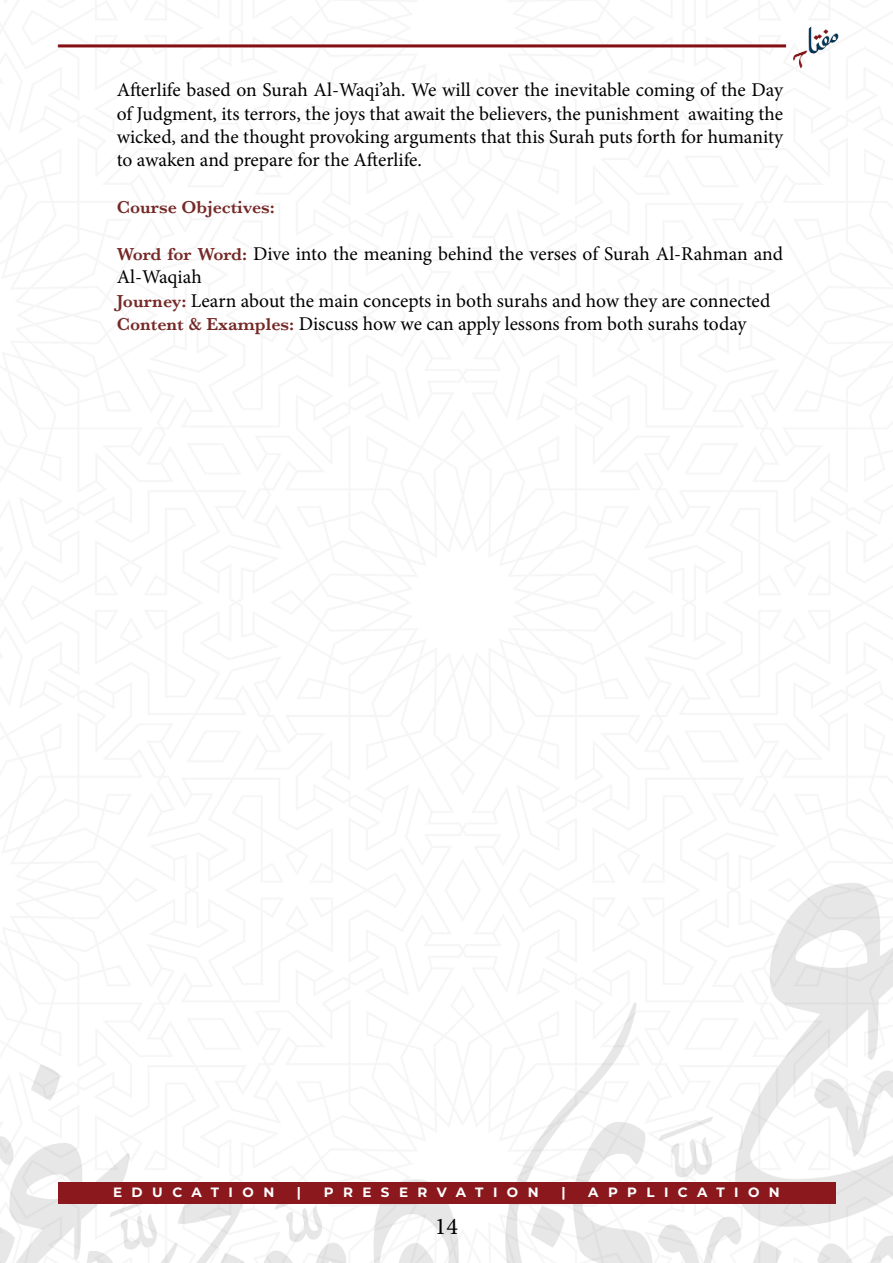
<style>
.page{position:relative;width:893px;height:1263px;background:#fff}
.page>*{position:absolute;margin:0;border:0;box-sizing:border-box;transform-origin:0 0}
.t1{font:24px "Minion Pro";color:#000}
.t2{font:19.5px/23.4px "Minion Pro";letter-spacing:-.005em;color:#000101;text-align:justify}
.t3{font:600 18px "Baskerville";color:#752927}
.t4{font:700 13.5px "Montserrat";letter-spacing:.7em;color:#fff}
.s1{font-family:"Baskerville";font-weight:600;font-size:18px;color:#752927}
</style>
<div class="page">
<img style="left:0;top:26px;width:893px;height:1237px">
<div style="left:58px;top:1183px;width:777px;height:21px;background:#8a181c"></div>
<p class="t2" style="left:117px;top:78px;width:668px">Afterlife based on Surah Al-Waqi’ah. We will cover the inevitable coming of the Day of Judgment, its terrors, the joys that await the believers, the punishment awaiting the wicked, and the thought provoking arguments that this Surah puts forth for humanity to awaken and prepare for the Afterlife.</p>
<p class="t3" style="left:117px;top:195px;width:160px">Course Objectives:</p>
<p class="t2" style="left:117px;top:242px;width:668px;text-align:left"><span class="s1">Word for Word:</span> Dive into the meaning behind the verses of Surah Al-Rahman and Al-Waqiah<br><span class="s1">Journey:</span> Learn about the main concepts in both surahs and how they are connected <span class="s1">Content &amp; Examples:</span> Discuss how we can apply lessons from both surahs today</p>
<p class="t4" style="left:113px;top:1182px;width:163px">EDUCATION</p>
<p class="t4" style="left:297px;top:1182px;width:6px">|</p>
<p class="t4" style="left:324px;top:1182px;width:216px">PRESERVATION</p>
<p class="t4" style="left:561px;top:1182px;width:6px">|</p>
<p class="t4" style="left:588px;top:1182px;width:193px">APPLICATION</p>
<p class="t1" style="left:435px;top:1210px;width:25px">14</p>
</div>
